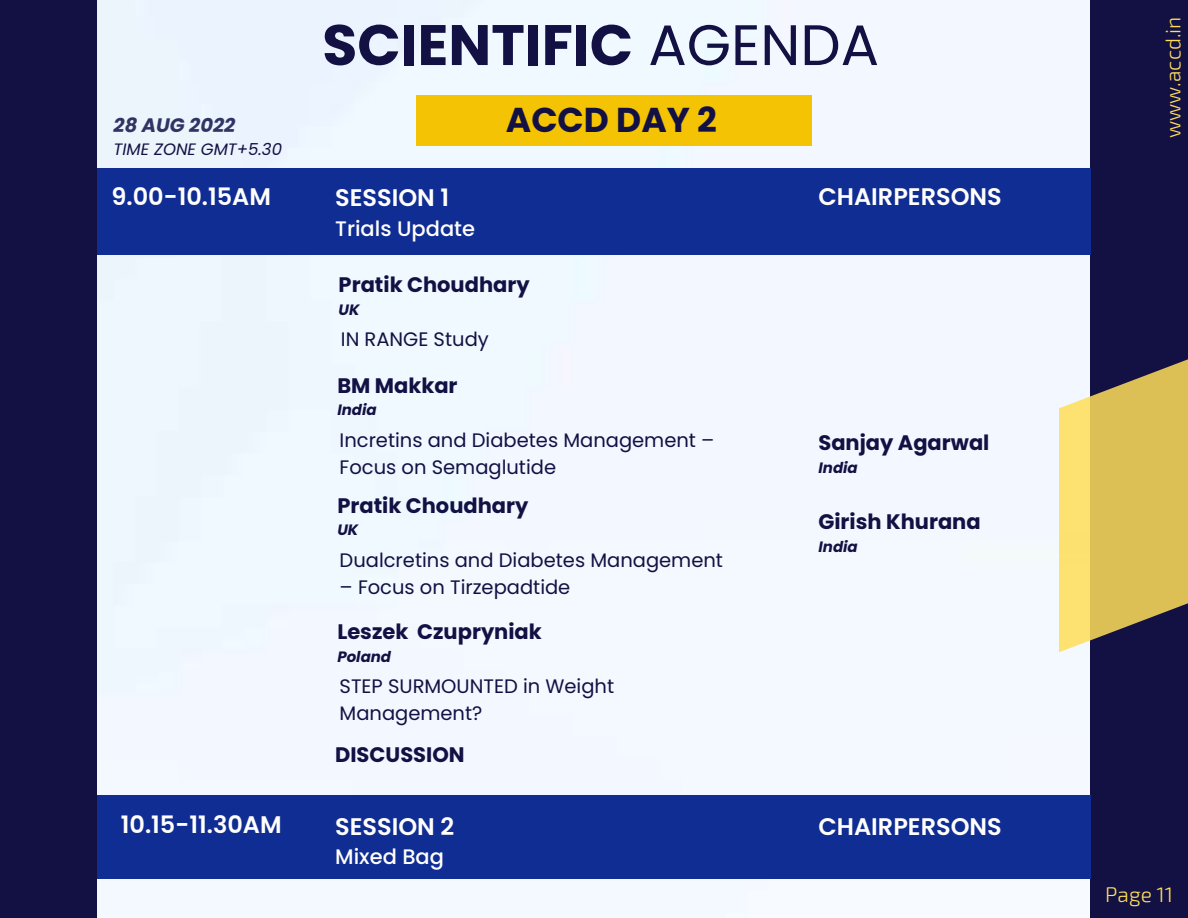
<style>
.page{position:relative;width:1188px;height:918px;background:#fff}
.page>*{position:absolute;margin:0;border:0;box-sizing:border-box;transform-origin:0 0}
.t1{font:700 57px "Poppins";color:#131144}
.t2{font:700 34.5px "Poppins";color:#131144}
.t3{font:600 24px "Poppins";color:#fffefb}
.t4{font:700 21px "Poppins";color:#131144}
.t5{font:500 21px "Poppins";color:#fffefb}
.t6{font:300 21px "Exo 2";color:#ffde59}
.t7{font:19.5px/27px "Poppins";color:#131144}
.t8{font:italic 700 19.5px "Poppins";color:#303465}
.t9{font:italic 16.5px "Poppins";color:#131144}
.t10{font:italic 700 15px "Poppins";color:#131144}
.s1{font-weight:400}
</style>
<div class="page">
<div style="left:97px;top:0;width:993px;height:918px;background:#f3f7ff"></div>
<div style="left:1090px;top:0;width:98px;height:918px;background:#131144"></div>
<svg style="left:1059px;top:283px;width:129px;height:369px;fill:#dcc055"></svg>
<div style="left:416px;top:95px;width:396px;height:51px;background:#f4c303"></div>
<div style="left:96px;top:168px;width:995px;height:87px;background:#0f2d93"></div>
<div style="left:96px;top:796px;width:995px;height:83px;background:#0f2d93"></div>
<div style="left:0;top:0;width:97px;height:918px;background:#131144"></div>
<h1 class="t1" style="left:322px;top:5px;width:558px">SCIENTIFIC <span class="s1">AGENDA</span></h1>
<p class="t8" style="left:114px;top:111px;width:123px">28 AUG 2022</p>
<h2 class="t2" style="left:506px;top:96px;width:213px">ACCD DAY 2</h2>
<p class="t9" style="left:114px;top:138px;width:170px">TIME ZONE GMT+5.30</p>
<p class="t3" style="left:111px;top:180px;width:161px">9.00-10.15AM</p>
<p class="t3" style="left:335px;top:181px;width:116px">SESSION 1</p>
<p class="t5" style="left:335px;top:214px;width:141px">Trials Update</p>
<p class="t4" style="left:339px;top:270px;width:193px">Pratik Choudhary</p>
<p class="t10" style="left:339px;top:299px;width:23px">UK</p>
<p class="t7" style="left:341px;top:326px;width:149px">IN RANGE Study</p>
<p class="t4" style="left:337px;top:371px;width:122px">BM Makkar</p>
<p class="t10" style="left:337px;top:400px;width:41px">India</p>
<p class="t7" style="left:340px;top:427px;width:376px">Incretins and Diabetes Management –<br>Focus on Semaglutide</p>
<p class="t4" style="left:337px;top:490px;width:193px">Pratik Choudhary</p>
<p class="t10" style="left:337px;top:519px;width:23px">UK</p>
<p class="t7" style="left:340px;top:546px;width:385px">Dualcretins and Diabetes Management</p>
<p class="t7" style="left:340px;top:573px;width:232px">– Focus on Tirzepadtide</p>
<p class="t4" style="left:337px;top:617px;width:206px">Leszek Czupryniak</p>
<p class="t10" style="left:337px;top:646px;width:55px">Poland</p>
<p class="t7" style="left:340px;top:673px;width:276px">STEP SURMOUNTED in Weight<br>Management?</p>
<p class="t4" style="left:335px;top:740px;width:131px">DISCUSSION</p>
<p class="t3" style="left:121px;top:808px;width:162px">10.15-11.30AM</p>
<p class="t3" style="left:335px;top:810px;width:121px">SESSION 2</p>
<p class="t5" style="left:335px;top:842px;width:110px">Mixed Bag</p>
<p class="t3" style="left:818px;top:180px;width:185px">CHAIRPERSONS</p>
<p class="t4" style="left:818px;top:428px;width:173px">Sanjay Agarwal</p>
<p class="t10" style="left:818px;top:457px;width:41px">India</p>
<p class="t4" style="left:818px;top:507px;width:164px">Girish Khurana</p>
<p class="t10" style="left:818px;top:536px;width:41px">India</p>
<p class="t3" style="left:818px;top:810px;width:185px">CHAIRPERSONS</p>
<p class="t6" style="left:1160px;top:138px;width:123px;rotate:-90deg">www.accd.in</p>
<p class="t6" style="left:1105px;top:881px;width:69px">Page 11</p>
</div>
